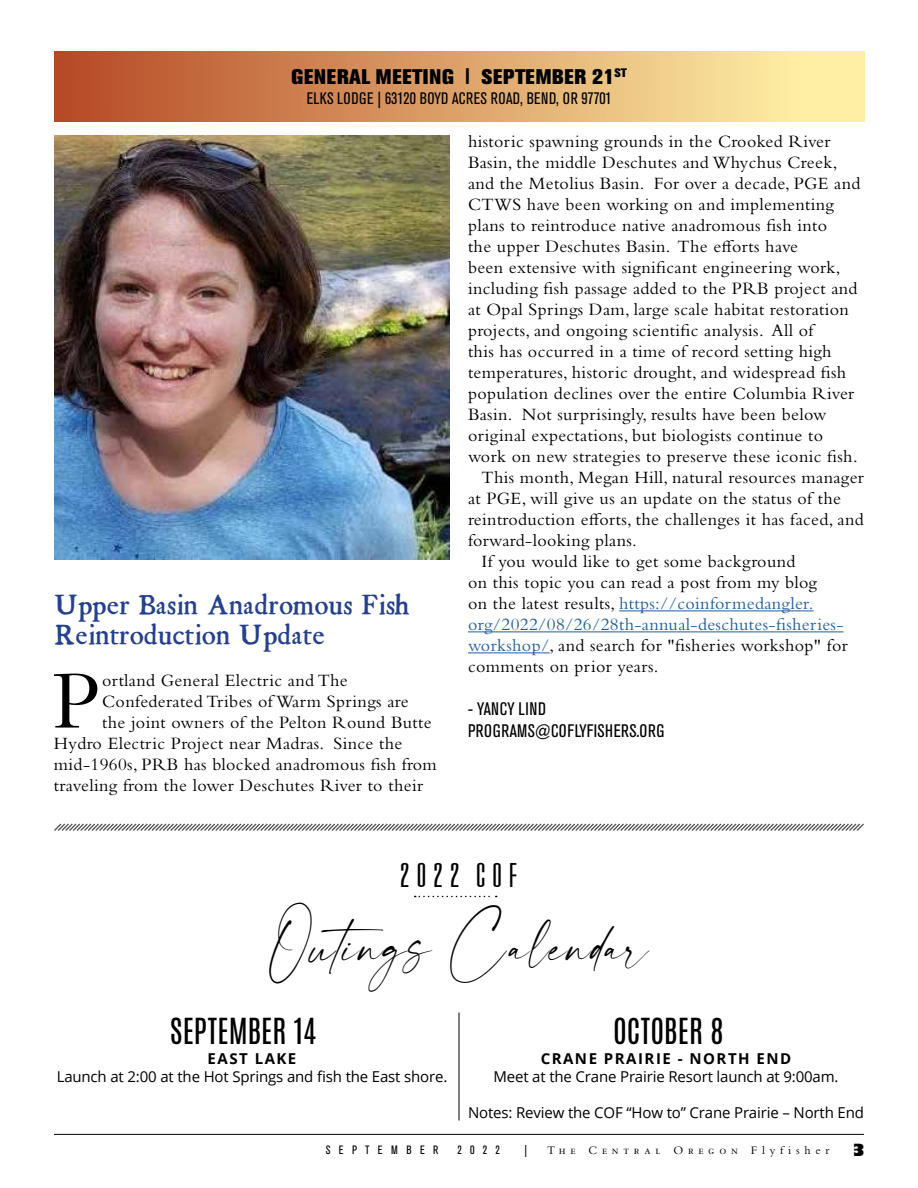
<style>
.page{position:relative;width:918px;height:1188px;background:#fff}
.page>*{position:absolute;margin:0;border:0;box-sizing:border-box;transform-origin:0 0}
.t1{font:85.5px "Bembo Std";color:#000}
.t2{font:48.3px "modernline";letter-spacing:.025em;color:#000;scale:.87 1}
.t3{font:30px "Antonio";color:#000}
.t4{font:30px "Gatsby";letter-spacing:-.005em;color:#000}
.t5{font:27px/30px "Kis Miklos";color:#25408f}
.t6{font:800 21px "Akzidenz Grotesk BE";letter-spacing:.04em;color:#000}
.t7{font:18px "Bembo Std";letter-spacing:.02em;color:#000}
.t8{font:18px "Bembo Std";letter-spacing:.02em;color:#215e9e}
.t9{font:18px "Bembo Std";letter-spacing:.06em;color:#000}
.t10{font:condensed 18px/21.8px "Akzidenz Grotesk BE";letter-spacing:.02em;color:#000}
.t11{font:condensed 16.5px "Akzidenz Grotesk BE";letter-spacing:.02em;color:#000}
.t12{font:800 16.5px "Gill Sans Std";color:#000}
.t13{font:15px "Open Sans";letter-spacing:-.01em;color:#000}
.t14{font:700 15px "Open Sans";letter-spacing:.1em;color:#000}
.t15{font:12px "Bembo Std";letter-spacing:.4em;color:#000}
.t16{font:condensed 12px "Akzidenz Grotesk BE";letter-spacing:.7em;color:#000}
.s1{color:#000}
.s2{color:#215e9e}
</style>
<div class="page">
<hr style="left:54px;top:1134px;width:810px;height:1px;background:#000">
<div style="left:54px;top:51px;width:810px;height:71px;background:linear-gradient(to right,#b64926,#fffaad)"></div>
<svg style="left:54px;top:823px;width:810px;height:8px"></svg>
<svg style="left:415px;top:896px;width:82px;height:1px"></svg>
<img style="left:54px;top:135px;width:396px;height:424px">
<hr style="left:619px;top:610px;width:195px;height:1px;background:#215e9e">
<hr style="left:468px;top:631px;width:376px;height:1px;background:#215e9e">
<hr style="left:468px;top:652px;width:82px;height:1px;background:#215e9e">
<hr style="left:459px;top:1012px;width:1px;height:108px;background:#000">
<p class="t6" style="left:292px;top:65px;width:337px">GENERAL MEETING <sup>|</sup> SEPTEMBER 21<sup>ST</sup></p>
<p class="t11" style="left:307px;top:89px;width:307px">ELKS LODGE | 63120 BOYD ACRES ROAD, BEND, OR 97701</p>
<h3 class="t5" style="left:54px;top:590px;width:356px">Upper Basin Anadromous Fish<br>Reintroduction Update</h3>
<h1 class="t1" style="left:52px;top:651px;width:50px">P</h1>
<p class="t7" style="left:102px;top:669px;width:247px">ortland General Electric and The</p>
<p class="t7" style="left:102px;top:690px;width:308px">Confederated Tribes of Warm Springs are</p>
<p class="t7" style="left:102px;top:711px;width:331px">the joint owners of the Pelton Round Butte</p>
<p class="t7" style="left:54px;top:732px;width:350px">Hydro Electric Project near Madras. Since the</p>
<p class="t7" style="left:54px;top:753px;width:382px">mid-1960s, PRB has blocked anadromous fish from</p>
<p class="t7" style="left:54px;top:774px;width:371px">traveling from the lower Deschutes River to their</p>
<p class="t7" style="left:468px;top:131px;width:364px">historic spawning grounds in the Crooked River</p>
<p class="t7" style="left:468px;top:152px;width:371px">Basin, the middle Deschutes and Whychus Creek,</p>
<p class="t7" style="left:468px;top:173px;width:394px">and the Metolius Basin. For over a decade, PGE and</p>
<p class="t7" style="left:468px;top:194px;width:368px">CTWS have been working on and implementing</p>
<p class="t7" style="left:468px;top:215px;width:361px">plans to reintroduce native anadromous fish into</p>
<p class="t7" style="left:468px;top:236px;width:332px">the upper Deschutes Basin. The efforts have</p>
<p class="t7" style="left:468px;top:257px;width:374px">been extensive with significant engineering work,</p>
<p class="t7" style="left:468px;top:278px;width:391px">including fish passage added to the PRB project and</p>
<p class="t7" style="left:468px;top:299px;width:382px">at Opal Springs Dam, large scale habitat restoration</p>
<p class="t7" style="left:468px;top:320px;width:349px">projects, and ongoing scientific analysis. All of</p>
<p class="t7" style="left:468px;top:341px;width:365px">this has occurred in a time of record setting high</p>
<p class="t9" style="left:468px;top:362px;width:380px">temperatures, historic drought, and widespread fish</p>
<p class="t7" style="left:468px;top:383px;width:388px">population declines over the entire Columbia River</p>
<p class="t7" style="left:468px;top:404px;width:360px">Basin. Not surprisingly, results have been below</p>
<p class="t7" style="left:468px;top:425px;width:357px">original expectations, but biologists continue to</p>
<p class="t7" style="left:468px;top:446px;width:391px">work on new strategies to preserve these iconic fish.</p>
<p class="t7" style="left:482px;top:467px;width:384px">This month, Megan Hill, natural resources manager</p>
<p class="t7" style="left:468px;top:488px;width:375px">at PGE, will give us an update on the status of the</p>
<p class="t7" style="left:468px;top:509px;width:397px">reintroduction efforts, the challenges it has faced, and</p>
<p class="t7" style="left:468px;top:530px;width:171px">forward-looking plans.</p>
<p class="t7" style="left:482px;top:551px;width:315px">If you would like to get some background</p>
<p class="t7" style="left:468px;top:572px;width:350px">on this topic you can read a post from my blog</p>
<p class="t8" style="left:468px;top:593px;width:347px"><span class="s1">on the latest results,</span> https://coinformedangler.</p>
<p class="t8" style="left:468px;top:614px;width:377px">org/2022/08/26/28th-annual-deschutes-fisheries-</p>
<p class="t7" style="left:468px;top:635px;width:382px"><span class="s2">workshop/</span>, and search for "fisheries workshop" for</p>
<p class="t7" style="left:468px;top:656px;width:192px">comments on prior years.</p>
<p class="t10" style="left:468px;top:698px;width:198px">- YANCY LIND<br>PROGRAMS@COFLYFISHERS.ORG</p>
<h3 class="t4" style="left:397px;top:859px;width:126px">2022 COF</h3>
<h2 class="t2" style="left:269px;top:920px;width:439px">Outings Calendar</h2>
<h3 class="t3" style="left:170px;top:1009px;width:148px">SEPTEMBER 14</h3>
<p class="t14" style="left:208px;top:1048px;width:90px">EAST LAKE</p>
<p class="t13" style="left:57px;top:1067px;width:392px">Launch at 2:00 at the Hot Springs and fish the East shore.</p>
<h3 class="t3" style="left:613px;top:1009px;width:112px">OCTOBER 8</h3>
<p class="t14" style="left:541px;top:1048px;width:252px">CRANE PRAIRIE - NORTH END</p>
<p class="t13" style="left:493px;top:1067px;width:347px">Meet at the Crane Prairie Resort launch at 9:00am.</p>
<p class="t13" style="left:468px;top:1103px;width:397px">Notes: Review the COF “How to” Crane Prairie – North End</p>
<p class="t16" style="left:326px;top:1143px;width:114px">SEPTEMBER</p>
<p class="t16" style="left:458px;top:1143px;width:44px">2022</p>
<p class="t16" style="left:525px;top:1143px;width:4px">|</p>
<p class="t15" style="left:547px;top:1144px;width:284px">The Central Oregon Flyfisher</p>
<p class="t12" style="left:851px;top:1139px;width:16px">3</p>
</div>
